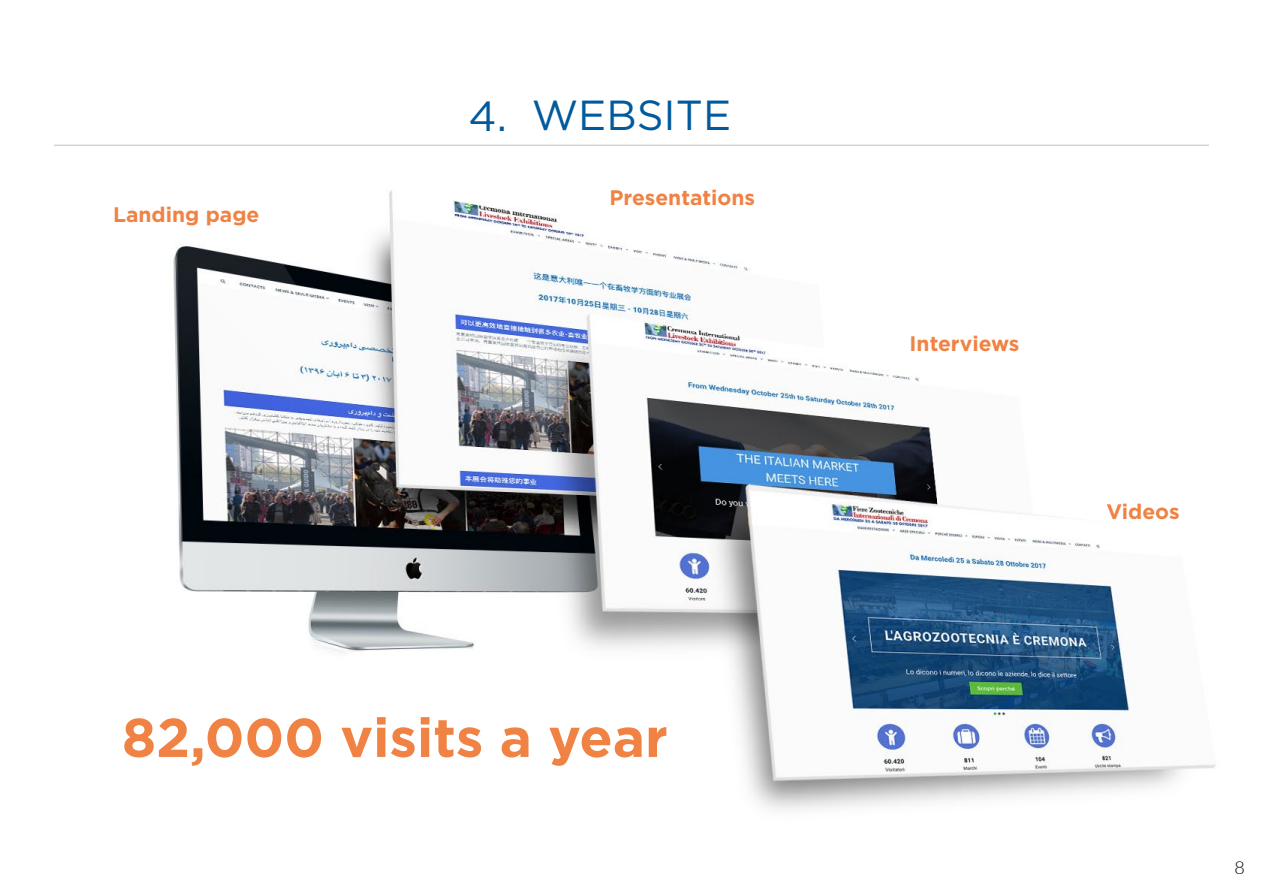
<style>
.page{position:relative;width:1263px;height:893px;background:#fff}
.page>*{position:absolute;margin:0;border:0;box-sizing:border-box;transform-origin:0 0}
.t1{font:700 54.45px "Gotham";color:#f08244}
.t2{font:42px "Gotham";color:#005a9d}
.t3{font:700 21px "Gotham";color:#f08244}
.t4{font:300 18px "Lato";color:#000}
</style>
<div class="page">
<img style="left:54px;top:144px;width:1162px;height:667px">
<hr style="left:54px;top:145px;width:1155px;height:1px;background:#ccd6e0">
<p class="t3" style="left:113px;top:201px;width:148px">Landing page</p>
<h2 class="t2" style="left:468px;top:89px;width:40px">4.</h2>
<h2 class="t2" style="left:532px;top:88px;width:201px">WEBSITE</h2>
<p class="t3" style="left:609px;top:184px;width:147px">Presentations</p>
<h1 class="t1" style="left:122px;top:701px;width:547px">82,000 visits a year</h1>
<p class="t3" style="left:909px;top:329px;width:111px">Interviews</p>
<p class="t3" style="left:1106px;top:498px;width:75px">Videos</p>
<p class="t4" style="left:1234px;top:855px;width:12px">8</p>
</div>
